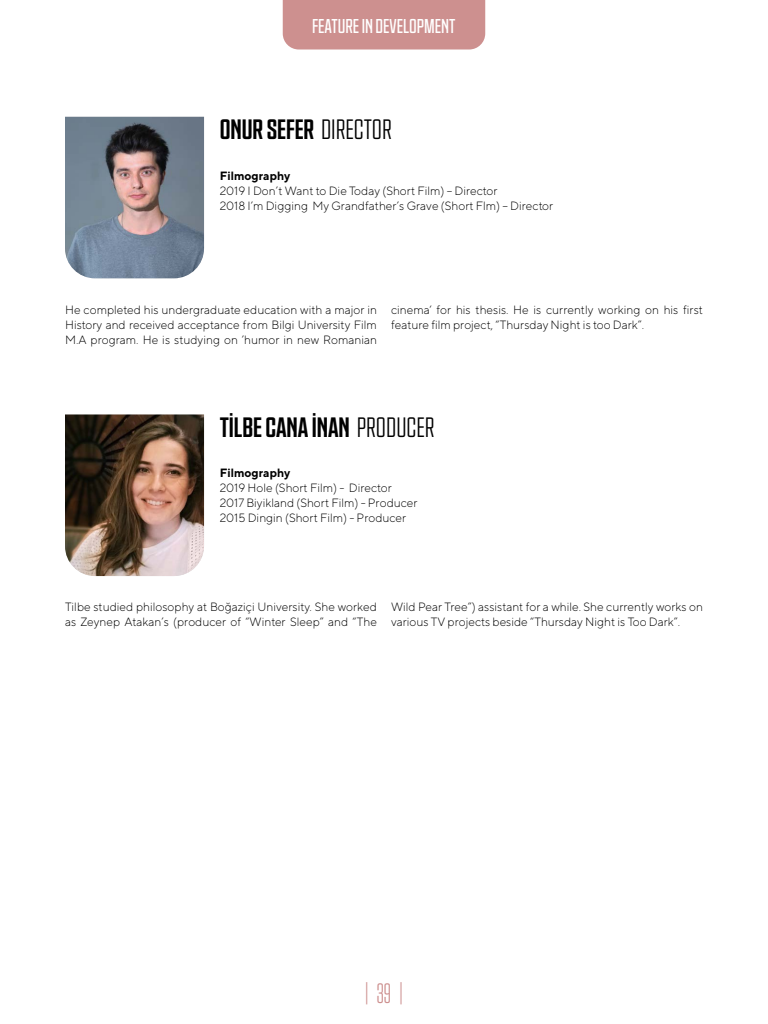
<style>
.page{position:relative;width:768px;height:1024px;background:#fff}
.page>*{position:absolute;margin:0;border:0;box-sizing:border-box;transform-origin:0 0}
.t1{font:28px "NTF Grand Medium";color:#000}
.t2{font:28px "Tungsten Condensed";color:#cd908f}
.t3{font:20px "NTF Grand Regular";color:#fff}
.t4{font:300 12px/15px "TT Norms";color:#000}
.t5{font:700 12px "TT Norms";color:#000}
.s1{font-family:"NTF Grand Light"}
</style>
<div class="page">
<div style="left:283px;top:0;width:202px;height:50px;background:#cd908f"></div>
<img style="left:65px;top:117px;width:139px;height:161px">
<img style="left:65px;top:415px;width:139px;height:161px">
<h2 class="t3" style="left:312px;top:14px;width:145px">FEATURE IN DEVELOPMENT</h2>
<h1 class="t1" style="left:220px;top:113px;width:174px">ONUR SEFER <span class="s1">DIRECTOR</span></h1>
<p class="t5" style="left:220px;top:168px;width:72px">Filmography</p>
<p class="t4" style="left:220px;top:183px;width:335px">2019 I Don’t Want to Die Today (Short Film) – Director<br>2018 I’m Digging My Grandfather’s Grave (Short Flm) – Director</p>
<p class="t4" style="left:65px;top:302px;width:314px;text-align:justify">He completed his undergraduate education with a major in History and received acceptance from Bilgi University Film M.A program. He is studying on ’humor in new Romanian</p>
<p class="t4" style="left:391px;top:302px;width:314px">cinema‘ for his thesis. He is currently working on his first feature film project, “Thursday Night is too Dark”.</p>
<h1 class="t1" style="left:220px;top:411px;width:217px">TİLBE CANA İNAN <span class="s1">PRODUCER</span></h1>
<p class="t5" style="left:220px;top:466px;width:72px">Filmography</p>
<p class="t4" style="left:220px;top:480px;width:199px">2019 Hole (Short Film) - Director<br>2017 Biyikland (Short Film) - Producer<br>2015 Dingin (Short Film) - Producer</p>
<p class="t4" style="left:65px;top:599px;width:314px">Tilbe studied philosophy at Boğaziçi University. She worked as Zeynep Atakan’s (producer of “Winter Sleep” and “The</p>
<p class="t4" style="left:391px;top:599px;width:313px">Wild Pear Tree”) assistant for a while. She currently works on various TV projects beside “Thursday Night is Too Dark”.</p>
<h1 class="t2" style="left:364px;top:980px;width:41px">| 39 |</h1>
</div>
